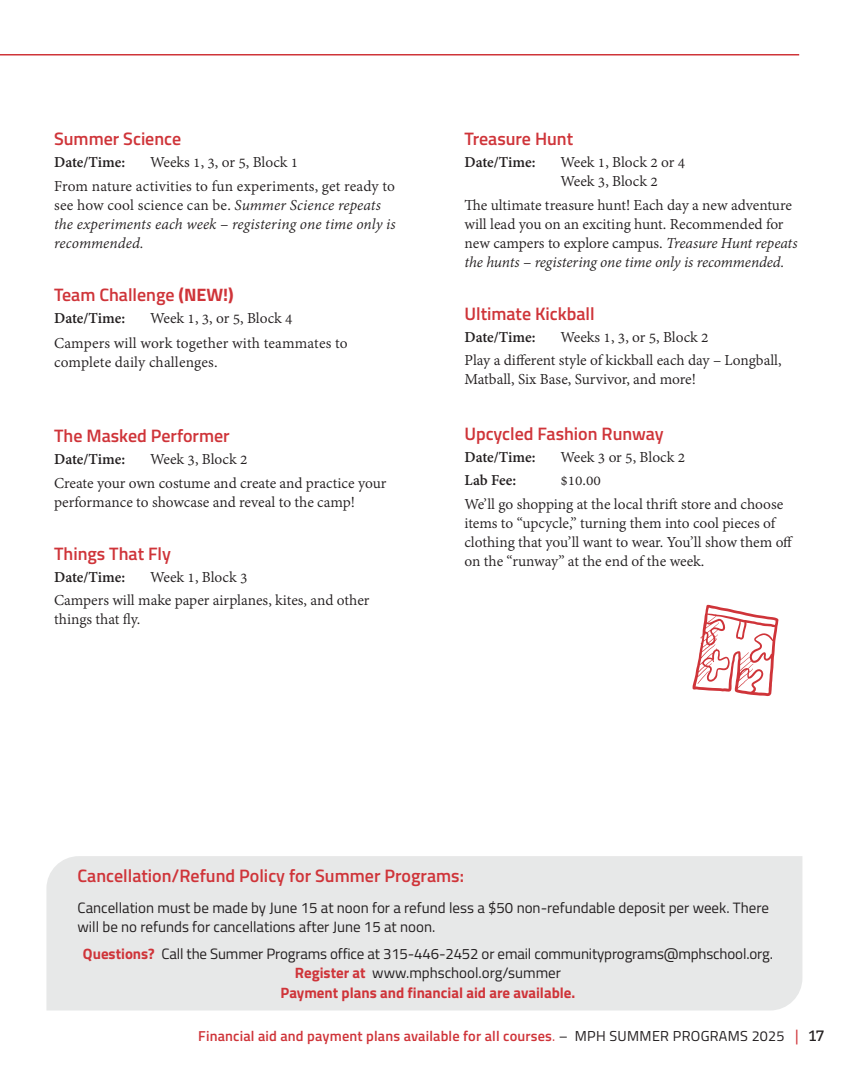
<style>
.page{position:relative;width:864px;height:1080px;background:#fff}
.page>*{position:absolute;margin:0;border:0;box-sizing:border-box;transform-origin:0 0}
.t1{font:600 18px "Titillium";color:#cf3439}
.t2{font:16.5px/19px "Adobe Devanagari";color:#231f20}
.t3{font:italic 16.5px/19px "Adobe Devanagari";letter-spacing:.005em;color:#231f20}
.t4{font:700 16.5px "Adobe Devanagari";letter-spacing:-.005em;color:#231f20}
.t5{font:15px/19.5px "Titillium";color:#231f20}
.t6{font:600 14.4px "Titillium";letter-spacing:.01em;color:#cf3439}
.s1{font-style:normal}
.s2{font-weight:700}
.s3{font-style:italic}
.s4{font-weight:700;color:#cf3439}
.s5{font-weight:400}
.s6{font-weight:400;color:#231f20}
.s7{font-family:"Bitter";font-weight:400;font-size:15px}
.s8{font-family:"Bitter";font-weight:400;font-size:15px;color:#231f20}
</style>
<div class="page">
<hr style="left:0;top:54px;width:799px;height:2px;background:#cf3439">
<svg style="left:692px;top:604px;width:87px;height:92px"></svg>
<div style="left:46px;top:856px;width:756px;height:155px;background:#e7e8e8"></div>
<p class="t1" style="left:54px;top:125px;width:129px">Summer Science</p>
<p class="t4" style="left:54px;top:153px;width:72px">Date/Time:</p>
<p class="t2" style="left:54px;top:152px;width:343px;line-height:23.4px;text-align:center">Weeks 1, 3, or 5, Block 1<br>From nature activities to fun experiments, get ready to</p>
<p class="t3" style="left:54px;top:197px;width:343px"><span class="s1">see how cool science can be.</span> Summer Science repeats the experiments each week – registering one time only is recommended.</p>
<p class="t1" style="left:54px;top:281px;width:181px">Team Challenge <span class="s2">(NEW!)</span></p>
<p class="t4" style="left:54px;top:308px;width:72px">Date/Time:</p>
<p class="t2" style="left:54px;top:306px;width:295px;line-height:25.8px;text-indent:96px">Week 1, 3, or 5, Block 4<br>Campers will work together with teammates to</p>
<p class="t2" style="left:54px;top:354px;width:165px">complete daily challenges.</p>
<p class="t1" style="left:54px;top:422px;width:177px">The Masked Performer</p>
<p class="t4" style="left:54px;top:450px;width:72px">Date/Time:</p>
<p class="t2" style="left:54px;top:449px;width:334px;line-height:23.4px;text-indent:96px">Week 3, Block 2<br>Create your own costume and create and practice your</p>
<p class="t2" style="left:54px;top:494px;width:302px">performance to showcase and reveal to the camp!</p>
<p class="t1" style="left:54px;top:540px;width:118px">Things That Fly</p>
<p class="t4" style="left:54px;top:567px;width:72px">Date/Time:</p>
<p class="t2" style="left:54px;top:566px;width:317px;line-height:23.4px;text-indent:96px">Week 1, Block 3<br>Campers will make paper airplanes, kites, and other</p>
<p class="t2" style="left:54px;top:611px;width:88px">things that fly.</p>
<p class="t1" style="left:464px;top:125px;width:110px">Treasure Hunt</p>
<p class="t4" style="left:464px;top:153px;width:72px">Date/Time:</p>
<p class="t2" style="left:560px;top:154px;width:126px">Week 1, Block 2 or 4<br>Week 3, Block 2</p>
<p class="t2" style="left:464px;top:197px;width:335px">The ultimate treasure hunt! Each day a new adventure will lead you on an exciting hunt. Recommended for new campers to explore campus. <span class="s3">Treasure Hunt repeats the hunts – registering one time only is recommended.</span></p>
<p class="t1" style="left:464px;top:300px;width:132px">Ultimate Kickball</p>
<p class="t4" style="left:464px;top:327px;width:72px">Date/Time:</p>
<p class="t2" style="left:464px;top:326px;width:319px;line-height:23.4px;text-indent:96px">Weeks 1, 3, or 5, Block 2<br>Play a different style of kickball each day – Longball,</p>
<p class="t2" style="left:464px;top:371px;width:233px">Matball, Six Base, Survivor, and more!</p>
<p class="t1" style="left:464px;top:420px;width:201px">Upcycled Fashion Runway</p>
<p class="t4" style="left:464px;top:448px;width:72px">Date/Time:</p>
<p class="t2" style="left:560px;top:449px;width:126px">Week 3 or 5, Block 2</p>
<p class="t4" style="left:464px;top:471px;width:53px">Lab Fee:</p>
<p class="t2" style="left:464px;top:470px;width:320px;line-height:23.4px;text-indent:96px">$10.00<br>We’ll go shopping at the local thrift store and choose</p>
<p class="t2" style="left:464px;top:515px;width:330px">items to “upcycle,” turning them into cool pieces of clothing that you’ll want to wear. You’ll show them off on the “runway” at the end of the week.</p>
<p class="t1" style="left:78px;top:862px;width:388px">Cancellation/Refund Policy for Summer Programs:</p>
<p class="t5" style="left:78px;top:897px;width:693px">Cancellation must be made by June 15 at noon for a refund less a $50 non-refundable deposit per week. There will be no refunds for cancellations after June 15 at noon.</p>
<p class="t5" style="left:83px;top:943px;width:692px;text-align:center"><span class="s4">Questions?</span> Call the Summer Programs office at 315-446-2452 or email communityprograms@mphschool.org.<br><span class="s4">Register at</span> www.mphschool.org/summer<br><span class="s4">Payment plans and financial aid are available.</span></p>
<p class="t6" style="left:198px;top:1025px;width:627px">Financial aid and payment plans available for all courses<span class="s5">.</span> <span class="s6">– MPH SUMMER PROGRAMS 2025</span> <span class="s7">|</span> <span class="s8">17</span></p>
</div>
